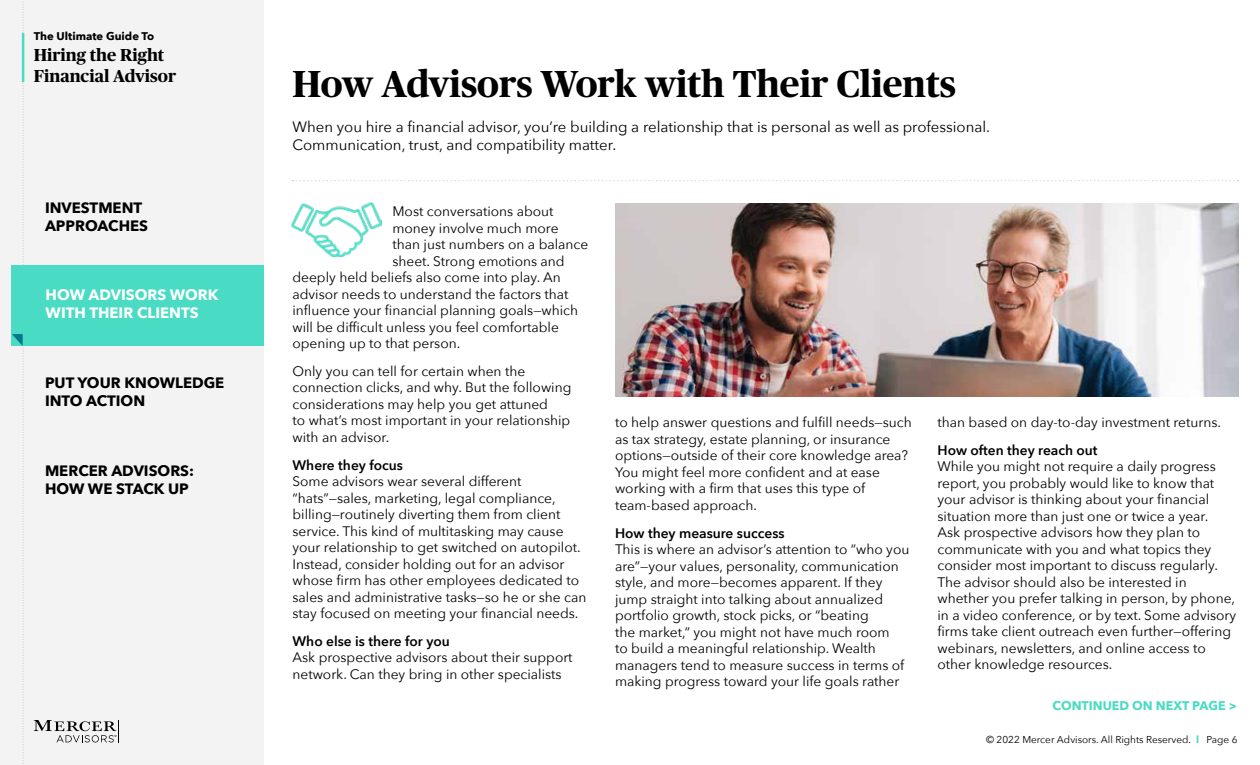
<style>
.page{position:relative;width:1260px;height:765px;background:#fff}
.page>*{position:absolute;margin:0;border:0;box-sizing:border-box;transform-origin:0 0}
.t1{font:700 37.5px "Publico";color:#000}
.t2{font:700 17.38px/20.8px "Publico";color:#000}
.t3{font:15px/18px "Avenir Next";color:#000}
.t4{font:700 15px/18px "Avenir Next";color:#000}
.t5{font:700 15px/18px "Avenir Next";color:#fff}
.t6{font:13.75px/16.5px "Avenir Next";color:#000}
.t7{font:600 13.75px "Avenir Next";color:#000}
.t8{font:700 12.5px "Avenir Next";color:#49dbc3}
.t9{font:700 11.12px "Avenir Next";color:#000}
.t10{font:10px "Avenir Next";color:#000}
.s1{font-weight:700;color:#49dbc3}
</style>
<div class="page">
<div style="left:0;top:0;width:264px;height:765px;background:#f3f3f3"></div>
<svg style="left:34px;top:720px;width:85px;height:22px"></svg>
<svg style="left:292px;top:180px;width:947px;height:1px"></svg>
<div style="left:12px;top:265px;width:252px;height:80px;background:#49dbc3"></div>
<svg style="left:12px;top:1px;width:12px;height:763px"></svg>
<img style="left:616px;top:203px;width:622px;height:194px">
<div style="left:0;top:465px;width:270px;height:60px;background:#f3f3f3"></div>
<div style="left:0;top:544px;width:270px;height:60px;background:#f3f3f3"></div>
<div style="left:0;top:22px;width:270px;height:46px;background:#f3f3f3"></div>
<img style="left:292px;top:202px;width:89px;height:54px">
<p class="t9" style="left:34px;top:27px;width:122px">The Ultimate Guide To</p>
<p class="t2" style="left:34px;top:45px;width:144px">Hiring the Right<br>Financial Advisor</p>
<p class="t4" style="left:45px;top:198px;width:105px">INVESTMENT<br>APPROACHES</p>
<p class="t5" style="left:46px;top:286px;width:174px">HOW ADVISORS WORK<br>WITH THEIR CLIENTS</p>
<p class="t4" style="left:45px;top:374px;width:181px">PUT YOUR KNOWLEDGE<br>INTO ACTION</p>
<p class="t4" style="left:45px;top:461px;width:151px">MERCER ADVISORS:<br>HOW WE STACK UP</p>
<h1 class="t1" style="left:292px;top:63px;width:665px">How Advisors Work with Their Clients</h1>
<p class="t3" style="left:292px;top:118px;width:699px">When you hire a financial advisor, you’re building a relationship that is personal as well as professional.<br>Communication, trust, and compatibility matter.</p>
<p class="t6" style="left:392px;top:203px;width:163px">Most conversations about</p>
<p class="t6" style="left:392px;top:219px;width:168px">money involve much more</p>
<p class="t6" style="left:392px;top:236px;width:197px">than just numbers on a balance</p>
<p class="t6" style="left:392px;top:252px;width:174px">sheet. Strong emotions and</p>
<p class="t6" style="left:293px;top:269px;width:270px">deeply held beliefs also come into play. An</p>
<p class="t6" style="left:293px;top:285px;width:278px">advisor needs to understand the factors that</p>
<p class="t6" style="left:293px;top:302px;width:287px">influence your financial planning goals—which</p>
<p class="t6" style="left:293px;top:318px;width:268px">will be difficult unless you feel comfortable</p>
<p class="t6" style="left:293px;top:335px;width:169px">opening up to that person.</p>
<p class="t6" style="left:293px;top:362px;width:280px">Only you can tell for certain when the connection clicks, and why. But the following considerations may help you get attuned<br>to what’s most important in your relationship with an advisor.</p>
<p class="t7" style="left:293px;top:453px;width:112px">Where they focus</p>
<p class="t6" style="left:293px;top:473px;width:295px">Some advisors wear several different “hats”—sales, marketing, legal compliance, billing—routinely diverting them from client service. This kind of multitasking may cause your relationship to get switched on autopilot.<br>Instead, consider holding out for an advisor whose firm has other employees dedicated to sales and administrative tasks—so he or she can stay focused on meeting your financial needs.</p>
<p class="t7" style="left:293px;top:629px;width:159px">Who else is there for you</p>
<p class="t6" style="left:293px;top:649px;width:282px">Ask prospective advisors about their support network. Can they bring in other specialists</p>
<p class="t6" style="left:615px;top:414px;width:298px">to help answer questions and fulfill needs—such as tax strategy, estate planning, or insurance options—outside of their core knowledge area?<br>You might feel more confident and at ease working with a firm that uses this type of team-based approach.</p>
<p class="t7" style="left:615px;top:521px;width:171px">How they measure success</p>
<p class="t6" style="left:615px;top:541px;width:296px">This is where an advisor’s attention to “who you are”—your values, personality, communication style, and more—becomes apparent. If they jump straight into talking about annualized portfolio growth, stock picks, or “beating<br>the market,” you might not have much room<br>to build a meaningful relationship. Wealth managers tend to measure success in terms of making progress toward your life goals rather</p>
<p class="t6" style="left:938px;top:414px;width:285px">than based on day-to-day investment returns.</p>
<p class="t7" style="left:938px;top:438px;width:162px">How often they reach out</p>
<p class="t6" style="left:938px;top:458px;width:300px">While you might not require a daily progress report, you probably would like to know that your advisor is thinking about your financial situation more than just one or twice a year.<br>Ask prospective advisors how they plan to communicate with you and what topics they consider most important to discuss regularly.<br>The advisor should also be interested in whether you prefer talking in person, by phone, in a video conference, or by text. Some advisory firms take client outreach even further—offering webinars, newsletters, and online access to other knowledge resources.</p>
<p class="t8" style="left:1053px;top:695px;width:186px">CONTINUED ON NEXT PAGE &gt;</p>
<p class="t10" style="left:986px;top:731px;width:253px">© 2022 Mercer Advisors. All Rights Reserved. <span class="s1">l</span> Page 6</p>
</div>
